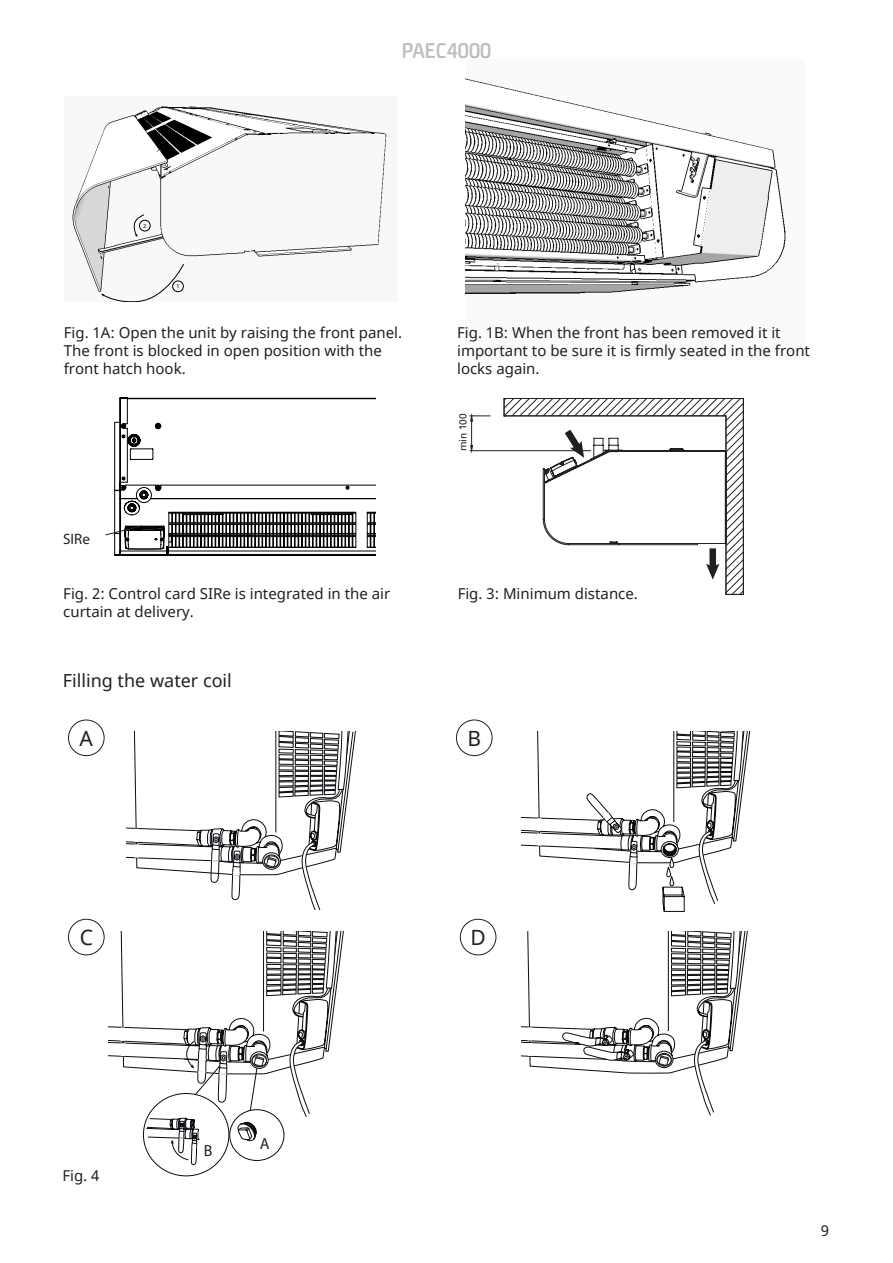
<style>
.page{position:relative;width:893px;height:1263px;background:#fff}
.page>*{position:absolute;margin:0;border:0;box-sizing:border-box;transform-origin:0 0}
.t1{font:600 24px "Neuron";color:#bcbdc0}
.t2{font:21px "Noto Sans";color:#231f20}
.t3{font:18px "Noto Sans";color:#231f20}
.t4{font:16.05px "Myriad Pro";color:#231f20}
.t5{font:15px/18px "Noto Sans";color:#231f20}
.t6{font:15px "Myriad Pro";color:#231f20}
.t7{font:10.2px "Univers";color:#231f20}
.t8{font:6.15px "Univers";color:#000001}
</style>
<div class="page">
<img style="left:72px;top:106px;width:315px;height:186px">
<svg style="left:101px;top:214px;width:83px;height:88px"></svg>
<img style="left:465px;top:78px;width:321px;height:216px">
<svg style="left:105px;top:397px;width:366px;height:159px"></svg>
<svg style="left:503px;top:398px;width:241px;height:197px"></svg>
<svg style="left:706px;top:548px;width:13px;height:31px"></svg>
<svg style="left:565px;top:430px;width:19px;height:28px"></svg>
<svg style="left:127px;top:732px;width:229px;height:178px"></svg>
<svg style="left:522px;top:732px;width:228px;height:180px"></svg>
<svg style="left:108px;top:932px;width:236px;height:244px"></svg>
<svg style="left:522px;top:932px;width:226px;height:183px"></svg>
<div style="left:68px;top:720px;width:37px;height:36px;border:1px solid #231f20;border-radius:50%"></div>
<div style="left:456px;top:720px;width:36px;height:36px;border:1px solid #231f20;border-radius:50%"></div>
<div style="left:68px;top:919px;width:37px;height:36px;border:1px solid #231f20;border-radius:50%"></div>
<div style="left:460px;top:919px;width:36px;height:36px;border:1px solid #231f20;border-radius:50%"></div>
<p class="t8" style="left:143px;top:222px;width:5px">2</p>
<h1 class="t1" style="left:402px;top:38px;width:91px">PAEC4000</h1>
<p class="t8" style="left:176px;top:282px;width:5px">1</p>
<p class="t5" style="left:64px;top:324px;width:340px">Fig. 1A: Open the unit by raising the front panel.<br>The front is blocked in open position with the front hatch hook.</p>
<p class="t6" style="left:63px;top:530px;width:28px">SIRe</p>
<p class="t5" style="left:63px;top:585px;width:328px">Fig. 2: Control card SIRe is integrated in the air curtain at delivery.</p>
<p class="t3" style="left:63px;top:668px;width:171px">Filling the water coil</p>
<p class="t5" style="left:457px;top:324px;width:354px">Fig. 1B: When the front has been removed it it important to be sure it is firmly seated in the front locks again.</p>
<p class="t7" style="left:457px;top:451px;width:40px;rotate:-90deg">min 100</p>
<p class="t5" style="left:458px;top:585px;width:182px">Fig. 3: Minimum distance.</p>
<h2 class="t2" style="left:80px;top:724px;width:15px">A</h2>
<h2 class="t2" style="left:467px;top:724px;width:15px">B</h2>
<h2 class="t2" style="left:80px;top:923px;width:15px">C</h2>
<h2 class="t2" style="left:470px;top:923px;width:17px">D</h2>
<p class="t5" style="left:62px;top:1167px;width:39px">Fig. 4</p>
<p class="t4" style="left:204px;top:1140px;width:10px">B</p>
<p class="t4" style="left:260px;top:1134px;width:11px">A</p>
<p class="t5" style="left:821px;top:1222px;width:10px">9</p>
</div>
